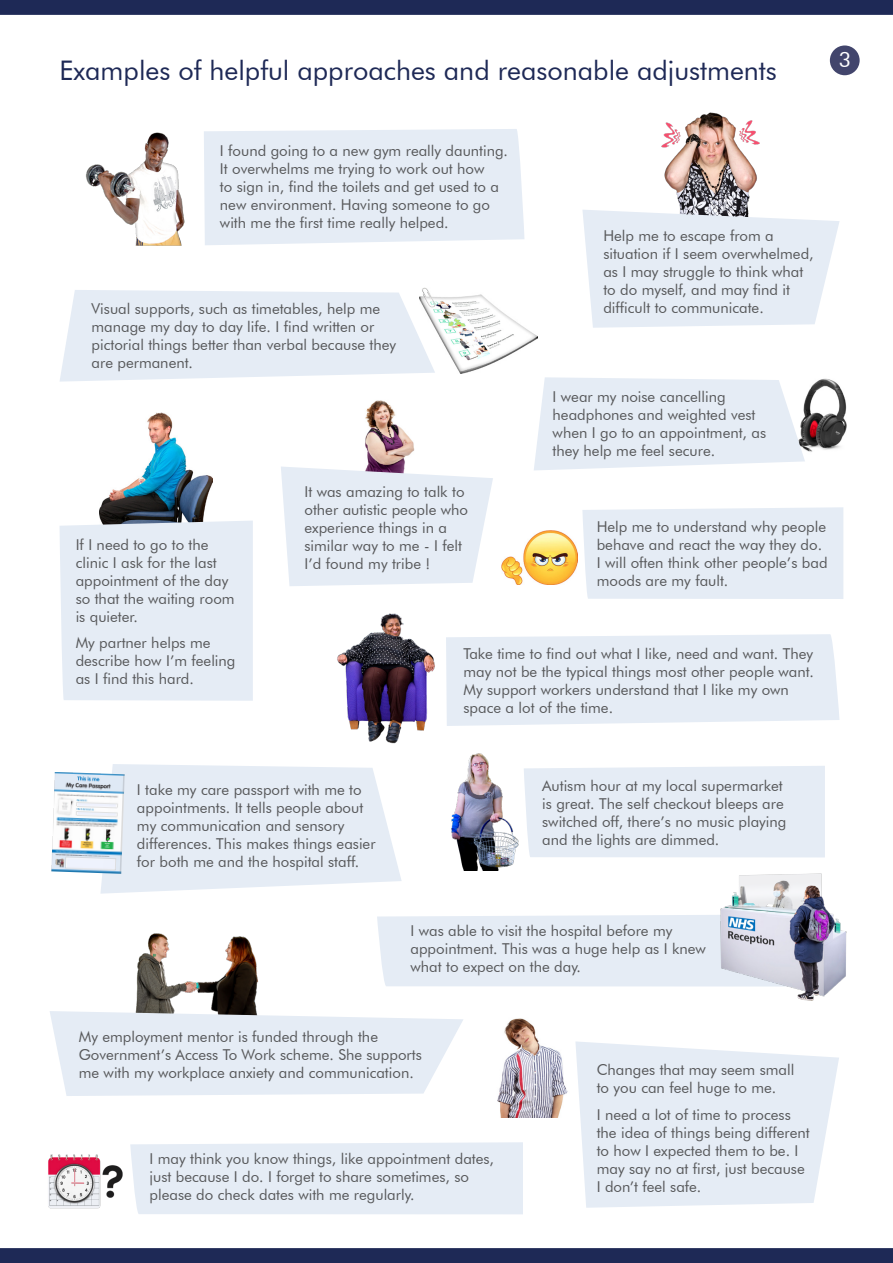
<style>
.page{position:relative;width:893px;height:1263px;background:#fff}
.page>*{position:absolute;margin:0;border:0;box-sizing:border-box;transform-origin:0 0}
.t1{font:27px "Futura BT";color:#1e2956}
.t2{font:21px "Futura BT";color:#fff}
.t3{font:15px/18px "Futura BT";color:#57585a}
</style>
<div class="page">
<img style="left:805px;top:378px;width:42px;height:74px">
<img style="left:497px;top:1018px;width:71px;height:99px">
<img style="left:136px;top:933px;width:122px;height:78px">
<img style="left:365px;top:400px;width:50px;height:66px">
<img style="left:661px;top:113px;width:99px;height:97px">
<img style="left:422px;top:288px;width:115px;height:85px">
<img style="left:100px;top:412px;width:113px;height:109px">
<div style="left:0;top:0;width:893px;height:15px;background:#1e2956"></div>
<div style="left:60px;top:521px;width:193px;height:180px;background:#e5ecf5"></div>
<div style="left:545px;top:766px;width:280px;height:91px;background:#e5ecf5"></div>
<div style="left:582px;top:507px;width:261px;height:92px;background:#e5ecf5"></div>
<div style="left:377px;top:915px;width:341px;height:71px;background:#e5ecf5"></div>
<div style="left:130px;top:1142px;width:393px;height:72px;background:#e5ecf5"></div>
<div style="left:453px;top:634px;width:386px;height:92px;background:#e5ecf5"></div>
<div style="left:204px;top:129px;width:320px;height:116px;background:#e5ecf5"></div>
<svg style="left:50px;top:1011px;width:413px;height:85px;background:#e6ecf4"></svg>
<svg style="left:281px;top:466px;width:212px;height:120px;background:#e6ecf4"></svg>
<svg style="left:582px;top:210px;width:258px;height:118px;background:#e6ecf4"></svg>
<svg style="left:534px;top:377px;width:271px;height:93px;background:#e7edf5"></svg>
<svg style="left:100px;top:764px;width:302px;height:130px;background:#e8eef6"></svg>
<svg style="left:60px;top:290px;width:375px;height:92px;background:#e7eef5"></svg>
<img style="left:718px;top:873px;width:129px;height:128px">
<img style="left:51px;top:772px;width:74px;height:102px">
<svg style="left:575px;top:1041px;width:264px;height:167px;background:#e8eef6"></svg>
<img style="left:337px;top:613px;width:116px;height:131px">
<img style="left:451px;top:753px;width:94px;height:117px">
<img style="left:86px;top:132px;width:99px;height:114px">
<div style="left:0;top:1248px;width:893px;height:15px;background:#1e2956"></div>
<img style="left:48px;top:1154px;width:75px;height:55px">
<img style="left:501px;top:530px;width:76px;height:54px">
<div style="left:830px;top:45px;width:30px;height:30px;background:#42456c;border-radius:50%"></div>
<p class="t1" style="left:60px;top:54px;width:719px">Examples of helpful approaches and reasonable adjustments</p>
<h2 class="t2" style="left:839px;top:47px;width:14px">3</h2>
<p class="t3" style="left:220px;top:141px;width:289px">I found going to a new gym really daunting.<br>It overwhelms me trying to work out how<br>to sign in, find the toilets and get used to a new environment. Having someone to go with me the first time really helped.</p>
<p class="t3" style="left:92px;top:299px;width:306px">Visual supports, such as timetables, help me manage my day to day life. I find written or pictorial things better than verbal because they are permanent.</p>
<p class="t3" style="left:603px;top:227px;width:172px">Help me to escape from a</p>
<p class="t3" style="left:603px;top:245px;width:212px">situation if I seem overwhelmed, as I may struggle to think what to do myself, and may find it difficult to communicate.</p>
<p class="t3" style="left:553px;top:387px;width:175px">I wear my noise cancelling</p>
<p class="t3" style="left:553px;top:405px;width:215px">headphones and weighted vest when I go to an appointment, as they help me feel secure.</p>
<p class="t3" style="left:76px;top:535px;width:134px">If I need to go to the</p>
<p class="t3" style="left:76px;top:553px;width:154px">clinic I ask for the last appointment of the day</p>
<p class="t3" style="left:76px;top:589px;width:160px">so that the waiting room is quieter.</p>
<p class="t3" style="left:76px;top:634px;width:136px">My partner helps me</p>
<p class="t3" style="left:76px;top:652px;width:161px">describe how I’m feeling as I find this hard.</p>
<p class="t3" style="left:304px;top:482px;width:165px">It was amazing to talk to other autistic people who experience things in a</p>
<p class="t3" style="left:304px;top:536px;width:159px">similar way to me - I felt</p>
<p class="t3" style="left:304px;top:554px;width:127px">I’d found my tribe !</p>
<p class="t3" style="left:597px;top:518px;width:231px">Help me to understand why people</p>
<p class="t3" style="left:597px;top:536px;width:227px">behave and react the way they do.</p>
<p class="t3" style="left:597px;top:554px;width:232px">I will often think other people’s bad moods are my fault.</p>
<p class="t3" style="left:463px;top:645px;width:352px">Take time to find out what I like, need and want. They may not be the typical things most other people want.<br>My support workers understand that I like my own space a lot of the time.</p>
<p class="t3" style="left:137px;top:781px;width:228px;text-align:justify">I take my care passport with me to appointments. It tells people about my communication and sensory</p>
<p class="t3" style="left:137px;top:835px;width:240px">differences. This makes things easier for both me and the hospital staff.</p>
<p class="t3" style="left:542px;top:776px;width:246px">Autism hour at my local supermarket is great. The self checkout bleeps are switched off, there’s no music playing and the lights are dimmed.</p>
<p class="t3" style="left:411px;top:922px;width:263px">I was able to visit the hospital before my</p>
<p class="t3" style="left:411px;top:940px;width:297px">appointment. This was a huge help as I knew what to expect on the day.</p>
<p class="t3" style="left:79px;top:1027px;width:301px">My employment mentor is funded through the</p>
<p class="t3" style="left:79px;top:1045px;width:344px">Government’s Access To Work scheme. She supports me with my workplace anxiety and communication.</p>
<p class="t3" style="left:150px;top:1149px;width:346px">I may think you know things, like appointment dates, just because I do. I forget to share sometimes, so please do check dates with me regularly.</p>
<p class="t3" style="left:597px;top:1061px;width:199px">Changes that may seem small to you can feel huge to me.</p>
<p class="t3" style="left:597px;top:1105px;width:214px">I need a lot of time to process the idea of things being different to how I expected them to be. I may say no at first, just because<br>I don’t feel safe.</p>
</div>
